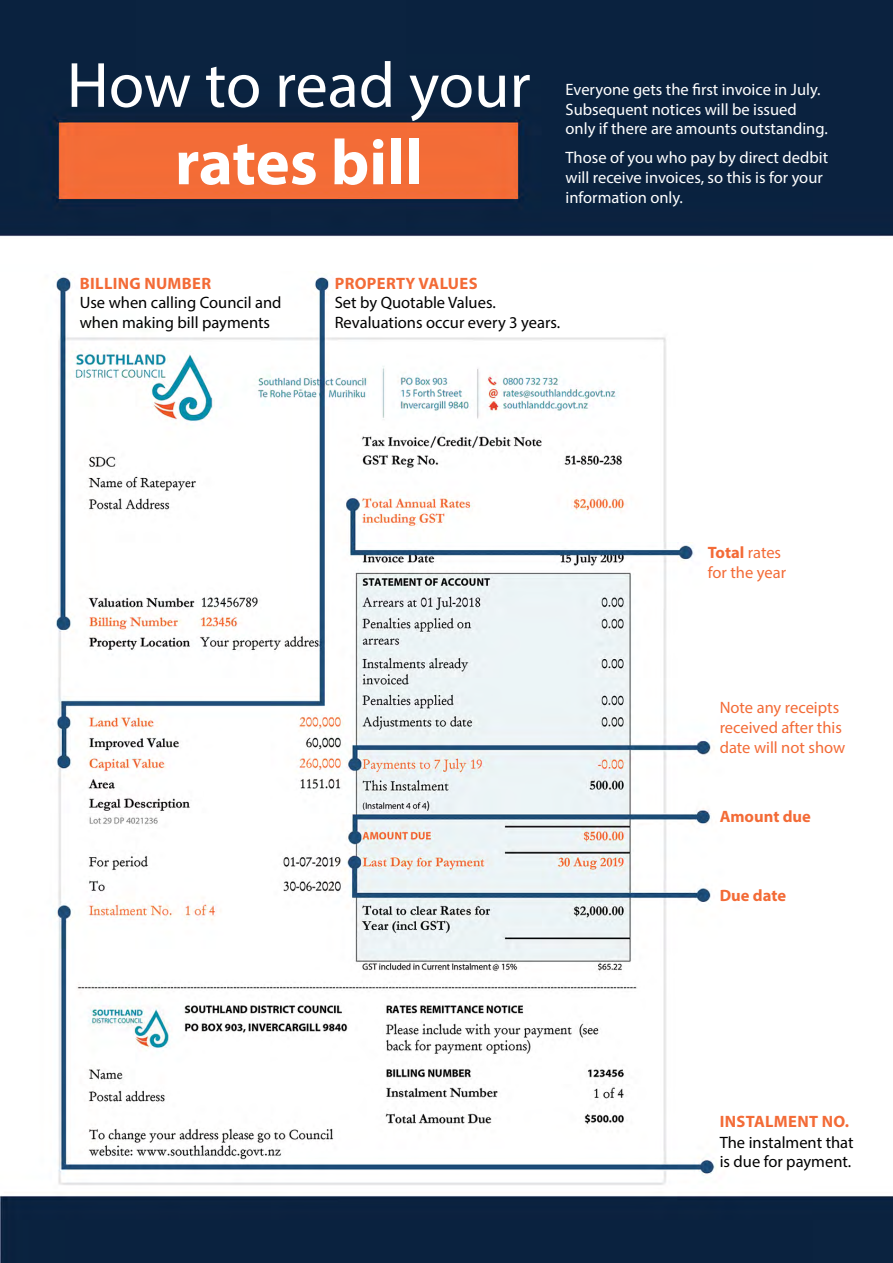
<style>
.page{position:relative;width:893px;height:1263px;background:#fff}
.page>*{position:absolute;margin:0;border:0;box-sizing:border-box;transform-origin:0 0}
.t1{font:64.5px "Myriad Pro";color:#fff}
.t2{font:700 64.5px "Myriad Pro";color:#fff}
.t3{font:16.5px/19.8px "Myriad Pro";color:#fff}
.t4{font:16.5px/19.8px "Myriad Pro";color:#000}
.t5{font:16.5px/19.8px "Myriad Pro";color:#f36b37}
.t6{font:700 16.5px "Myriad Pro";letter-spacing:.02em;color:#f36b37}
.t7{font:700 16.5px "Myriad Pro";color:#f36b37}
.s1{font-weight:700}
</style>
<div class="page">
<img style="left:0;top:0;width:893px;height:1263px">
<p class="t1" style="left:67px;top:45px;width:465px">How to read your</p>
<p class="t2" style="left:175px;top:120px;width:249px">rates bill</p>
<p class="t6" style="left:80px;top:272px;width:133px">BILLING NUMBER</p>
<p class="t6" style="left:335px;top:272px;width:144px">PROPERTY VALUES</p>
<p class="t3" style="left:566px;top:79px;width:264px">Everyone gets the first invoice in July.<br>Subsequent notices will be issued only if there are amounts outstanding.</p>
<p class="t3" style="left:566px;top:147px;width:264px">Those of you who pay by direct dedbit will receive invoices, so this is for your information only.</p>
<p class="t4" style="left:80px;top:293px;width:203px">Use when calling Council and when making bill payments</p>
<p class="t4" style="left:335px;top:293px;width:227px">Set by Quotable Values.<br>Revaluations occur every 3 years.</p>
<p class="t5" style="left:708px;top:542px;width:80px"><span class="s1">Total</span> rates for the year</p>
<p class="t5" style="left:720px;top:698px;width:127px">Note any receipts received after this date will not show</p>
<p class="t7" style="left:720px;top:806px;width:93px">Amount due</p>
<p class="t6" style="left:720px;top:885px;width:68px">Due date</p>
<p class="t6" style="left:720px;top:1110px;width:131px">INSTALMENT NO.</p>
<p class="t4" style="left:720px;top:1132px;width:135px">The instalment that is due for payment.</p>
</div>
